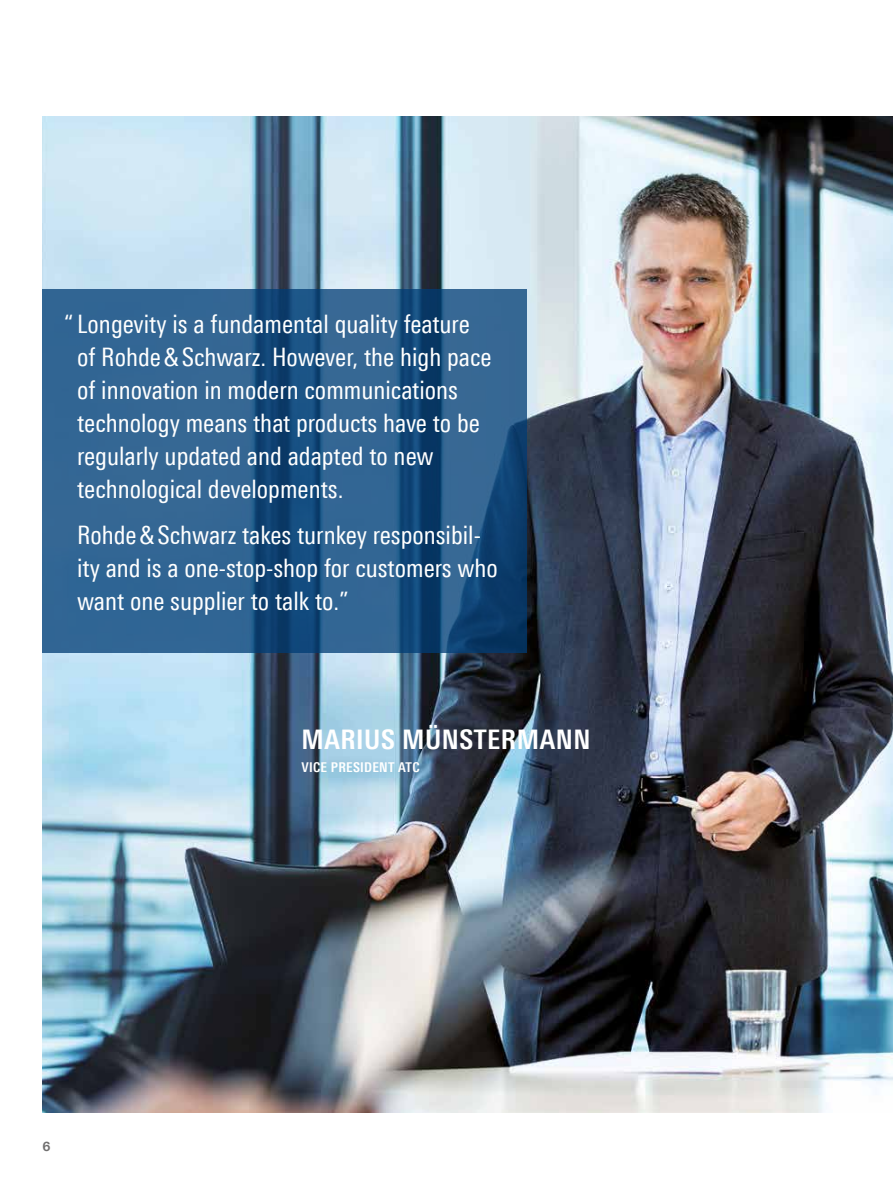
<style>
.page{position:relative;width:893px;height:1191px;background:#fff}
.page>*{position:absolute;margin:0;border:0;box-sizing:border-box;transform-origin:0 0}
.t1{font:700 condensed 27px "Linotype Universfor RS";letter-spacing:.02em;color:#fff}
.t2{font:condensed 25.5px/33px "Linotype Universfor RS";color:#fff}
.t3{font:700 condensed 13.5px "Linotype Universfor RS";letter-spacing:.02em;color:#fff}
.t4{font:700 12.75px "Linotype Universfor RS";color:#706f6f}
</style>
<div class="page">
<img style="left:43px;top:117px;width:850px;height:995px">
<svg style="left:43px;top:289px;width:484px;height:364px;background:#275b89"></svg>
<p class="t2" style="left:77px;top:307px;width:416px;text-indent:-13px">“ Longevity is a fundamental quality feature of Rohde&amp;Schwarz. However, the high pace of innovation in modern communications technology means that products have to be regularly updated and adapted to new technological developments.</p>
<p class="t2" style="left:77px;top:518px;width:422px">Rohde&amp;Schwarz takes turnkey responsibil&shy;ity and is a one-stop-shop for customers who want one supplier to talk to.”</p>
<p class="t1" style="left:301px;top:723px;width:290px">MARIUS MÜNSTERMANN</p>
<p class="t3" style="left:301px;top:758px;width:120px">VICE PRESIDENT ATC</p>
<p class="t4" style="left:43px;top:1138px;width:10px">6</p>
</div>
